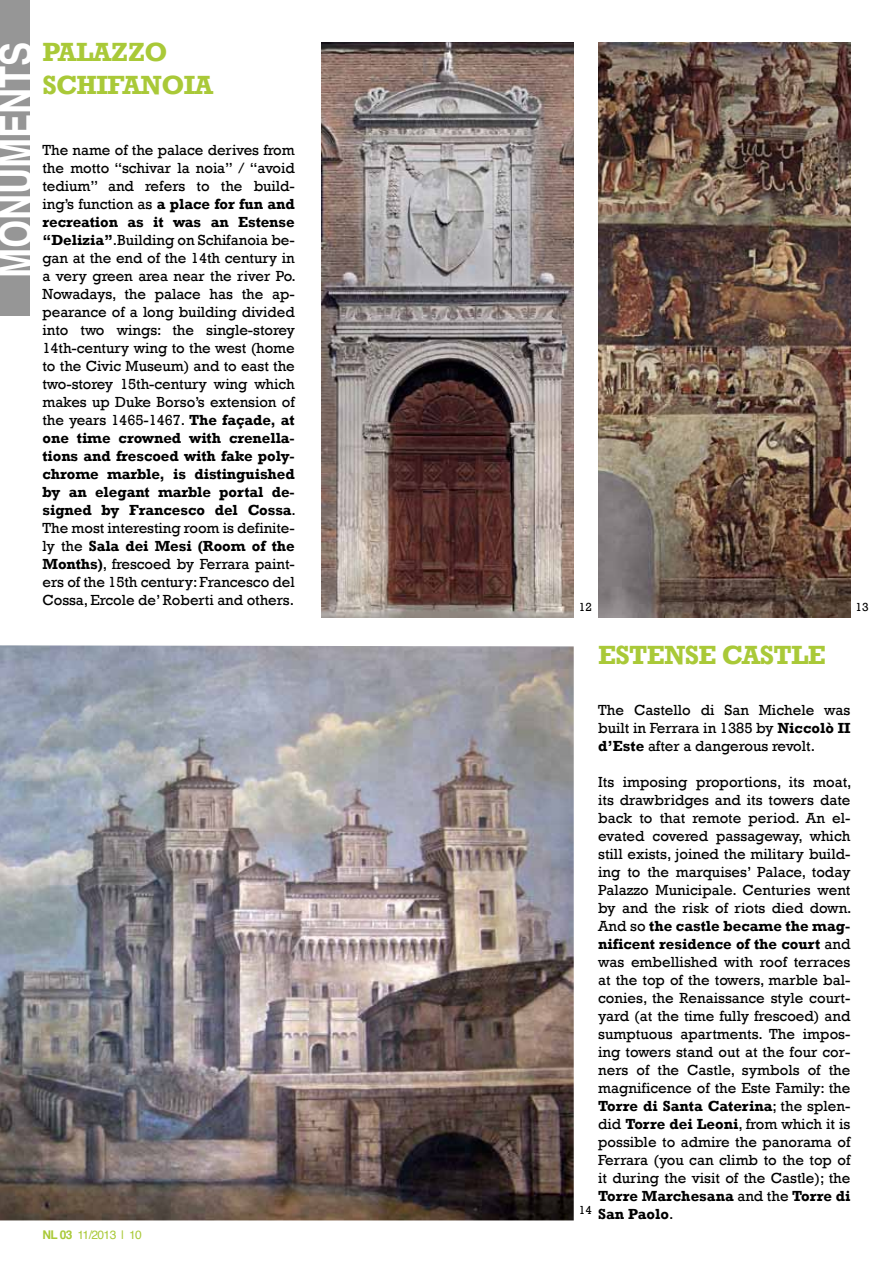
<style>
.page{position:relative;width:893px;height:1263px;background:#fff}
.page>*{position:absolute;margin:0;border:0;box-sizing:border-box;transform-origin:0 0}
.t1{font:700 45.3px "Helvetica";color:#fff;scale:.8 1}
.t2{font:700 27px/32.4px "Rockwell";letter-spacing:-.025em;color:#a9c938}
.t3{font:15px/18px "Rockwell";color:#000;text-align:justify}
.t4{font:12px "Helvetica";letter-spacing:-.05em;color:#a9c938}
.t5{font:12px "Rockwell";color:#000}
.s1{font-weight:700}
</style>
<div class="page">
<div style="left:0;top:0;width:30px;height:316px;background:#969696"></div>
<img style="left:0;top:645px;width:574px;height:575px">
<img style="left:321px;top:43px;width:253px;height:575px">
<img style="left:598px;top:43px;width:252px;height:575px">
<h1 class="t1" style="left:-20px;top:278px;width:296px;rotate:-90deg">monuments</h1>
<h2 class="t2" style="left:43px;top:36px;width:172px">PALAZZO<br>SCHIFANOIA</h2>
<p class="t3" style="left:43px;top:141px;width:255px">The name of the palace derives from the motto “schivar la noia” / “avoid tedium” and refers to the build&shy;ing’s function as <span class="s1">a place for fun and recreation as it was an Estense “Delizia”</span>.Building on Schifanoia be&shy;gan at the end of the 14th century in a very green area near the river Po.<br>Nowadays, the palace has the ap&shy;pearance of a long building divided into two wings: the single-storey 14th-century wing to the west (home to the Civic Museum) and to east the two-storey 15th-century wing which makes up Duke Borso’s extension of the years 1465-1467. <span class="s1">The façade, at one time crowned with crenella&shy;tions and frescoed with fake poly&shy;chrome marble, is distinguished by an elegant marble portal de&shy;signed by Francesco del Cossa</span>.<br>The most interesting room is definite&shy;ly the <span class="s1">Sala dei Mesi (Room of the Months)</span>, frescoed by Ferrara paint&shy;ers of the 15th century: Francesco del Cossa, Ercole de’ Roberti and others.</p>
<p class="t4" style="left:43px;top:1226px;width:101px"><span class="s1">NL 03</span> 11/2013 | 10</p>
<p class="t5" style="left:579px;top:600px;width:15px">12</p>
<p class="t5" style="left:856px;top:600px;width:15px">13</p>
<h2 class="t2" style="left:598px;top:639px;width:229px">ESTENSE CASTLE</h2>
<p class="t3" style="left:598px;top:701px;width:254px">The Castello di San Michele was built in Ferrara in 1385 by <span class="s1">Niccolò II d’Este</span> after a dangerous revolt.</p>
<p class="t3" style="left:598px;top:773px;width:255px">Its imposing proportions, its moat, its drawbridges and its towers date back to that remote period. An el&shy;evated covered passageway, which still exists, joined the military build&shy;ing to the marquises’ Palace, today Palazzo Municipale. Centuries went by and the risk of riots died down.<br>And so <span class="s1">the castle became the mag&shy;nificent residence of the court</span> and was embellished with roof terraces at the top of the towers, marble bal&shy;conies, the Renaissance style court&shy;yard (at the time fully frescoed) and sumptuous apartments. The impos&shy;ing towers stand out at the four cor&shy;ners of the Castle, symbols of the magnificence of the Este Family: the <span class="s1">Torre di Santa Caterina</span>; the splen&shy;did <span class="s1">Torre dei Leoni</span>, from which it is possible to admire the panorama of Ferrara (you can climb to the top of it during the visit of the Castle); the <span class="s1">Torre Marchesana</span> and the <span class="s1">Torre di San Paolo</span>.</p>
<p class="t5" style="left:579px;top:1203px;width:15px">14</p>
</div>
